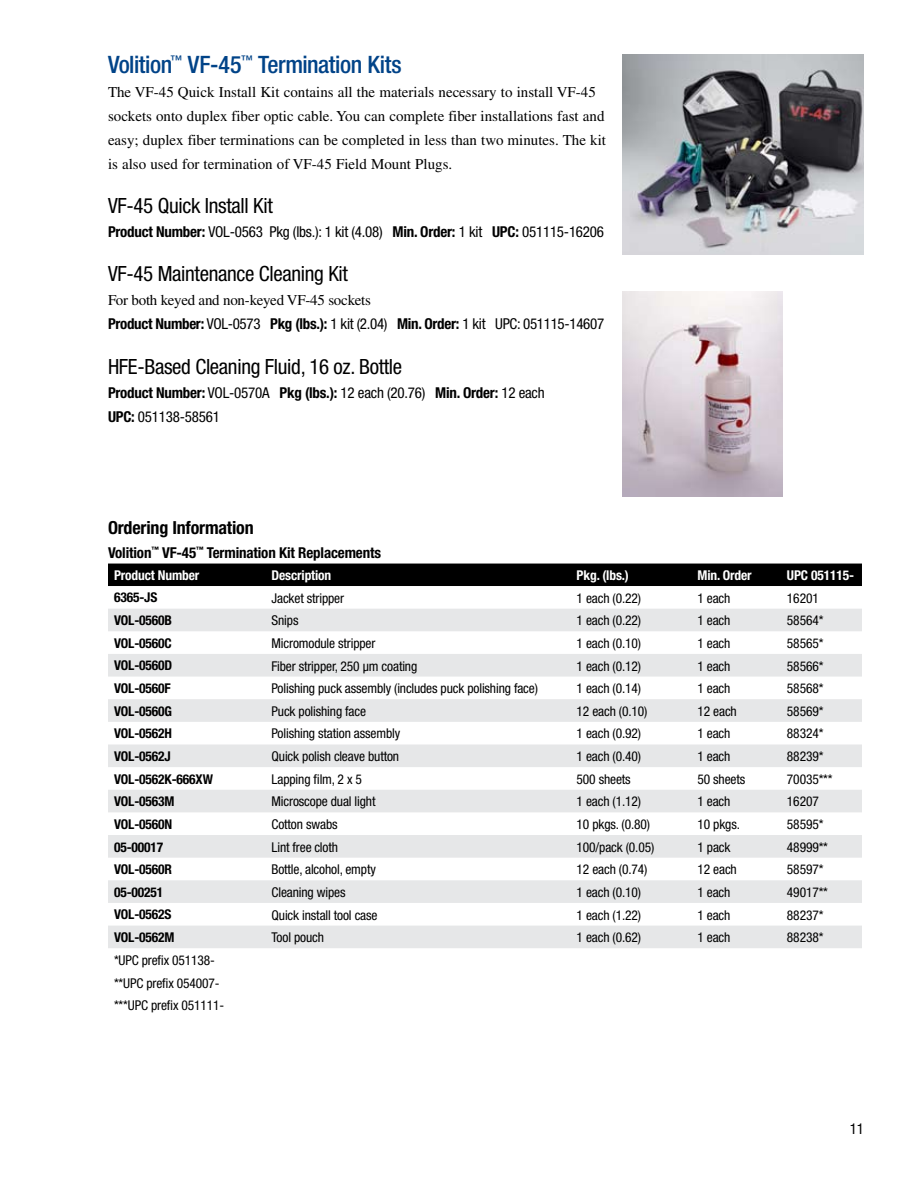
<style>
.page{position:relative;width:918px;height:1188px;background:#fff}
.page>*{position:absolute;margin:0;border:0;box-sizing:border-box;transform-origin:0 0}
.t1{font:500 condensed 24px "Helvetica Neue";letter-spacing:-.02em;color:#004388}
.t2{font:condensed 21px "Helvetica Neue";letter-spacing:-.015em;color:#000}
.t3{font:700 condensed 18px "Helvetica Neue";letter-spacing:-.01em;color:#000}
.t4{font:15px/24px "Times";color:#000}
.t5{font:condensed 15px/24px "Helvetica Neue";letter-spacing:-.015em;color:#000}
.t6{font:700 condensed 15px "Helvetica Neue";letter-spacing:-.01em;color:#000}
.t7{font:condensed 13.5px/22.6px "Helvetica Neue";letter-spacing:-.01em;color:#000}
.t8{font:700 condensed 13.5px "Helvetica Neue";letter-spacing:-.01em;color:#000}
.t9{font:700 condensed 13.5px "Helvetica Neue";letter-spacing:-.01em;color:#fff}
.s1{font-weight:700}
</style>
<div class="page">
<img style="left:623px;top:54px;width:241px;height:201px">
<img style="left:623px;top:291px;width:160px;height:206px">
<div style="left:108px;top:564px;width:754px;height:22px;background:#000"></div>
<svg style="left:108px;top:609px;width:754px;height:339px;fill:#e6e7e8"></svg>
<h1 class="t1" style="left:108px;top:50px;width:295px">Volition<sup>™</sup> VF-45<sup>™</sup> Termination Kits</h1>
<p class="t4" style="left:108px;top:80px;width:500px">The VF-45 Quick Install Kit contains all the materials necessary to install VF-45 sockets onto duplex fiber optic cable. You can complete fiber installations fast and easy; duplex fiber terminations can be completed in less than two minutes. The kit is also used for termination of VF-45 Field Mount Plugs.</p>
<h2 class="t2" style="left:108px;top:193px;width:166px">VF-45 Quick Install Kit</h2>
<p class="t5" style="left:108px;top:220px;width:498px"><span class="s1">Product Number:</span> VOL-0563 Pkg (lbs.): 1 kit (4.08) <span class="s1">Min. Order:</span> 1 kit <span class="s1">UPC:</span> 051115-16206</p>
<h2 class="t2" style="left:108px;top:262px;width:241px">VF-45 Maintenance Cleaning Kit</h2>
<p class="t4" style="left:108px;top:288px;width:265px">For both keyed and non-keyed VF-45 sockets</p>
<p class="t5" style="left:108px;top:312px;width:498px"><span class="s1">Product Number:</span> VOL-0573 <span class="s1">Pkg (lbs.):</span> 1 kit (2.04) <span class="s1">Min. Order:</span> 1 kit UPC: 051115-14607</p>
<h2 class="t2" style="left:108px;top:354px;width:296px">HFE-Based Cleaning Fluid, 16 oz. Bottle</h2>
<p class="t5" style="left:108px;top:380px;width:438px"><span class="s1">Product Number:</span> VOL-0570A <span class="s1">Pkg (lbs.):</span> 12 each (20.76) <span class="s1">Min. Order:</span> 12 each<br><span class="s1">UPC:</span> 051138-58561</p>
<h3 class="t3" style="left:108px;top:517px;width:147px">Ordering Information</h3>
<p class="t6" style="left:108px;top:543px;width:274px">Volition<sup>™</sup> VF-45<sup>™</sup> Termination Kit Replacements</p>
<p class="t9" style="left:114px;top:567px;width:87px">Product Number</p>
<p class="t9" style="left:272px;top:567px;width:61px">Description</p>
<p class="t9" style="left:577px;top:567px;width:54px">Pkg. (lbs.)</p>
<p class="t9" style="left:697px;top:567px;width:56px">Min. Order</p>
<p class="t9" style="left:787px;top:567px;width:69px">UPC 051115-</p>
<p class="t8" style="left:114px;top:590px;width:45px">6365-JS</p>
<p class="t7" style="left:272px;top:586px;width:74px">Jacket stripper</p>
<p class="t7" style="left:577px;top:586px;width:66px">1 each (0.22)</p>
<p class="t7" style="left:697px;top:586px;width:35px">1 each</p>
<p class="t7" style="left:787px;top:586px;width:33px">16201</p>
<p class="t8" style="left:114px;top:612px;width:60px">VOL-0560B</p>
<p class="t7" style="left:272px;top:609px;width:28px">Snips</p>
<p class="t7" style="left:577px;top:609px;width:66px">1 each (0.22)</p>
<p class="t7" style="left:697px;top:609px;width:35px">1 each</p>
<p class="t7" style="left:787px;top:609px;width:38px">58564*</p>
<p class="t8" style="left:114px;top:635px;width:59px">VOL-0560C</p>
<p class="t7" style="left:272px;top:632px;width:105px">Micromodule stripper</p>
<p class="t7" style="left:577px;top:632px;width:66px">1 each (0.10)</p>
<p class="t7" style="left:697px;top:632px;width:35px">1 each</p>
<p class="t7" style="left:787px;top:632px;width:38px">58565*</p>
<p class="t8" style="left:114px;top:657px;width:60px">VOL-0560D</p>
<p class="t7" style="left:272px;top:654px;width:147px">Fiber stripper, 250 µm coating</p>
<p class="t7" style="left:577px;top:654px;width:66px">1 each (0.12)</p>
<p class="t7" style="left:697px;top:654px;width:35px">1 each</p>
<p class="t7" style="left:787px;top:654px;width:38px">58566*</p>
<p class="t8" style="left:114px;top:680px;width:58px">VOL-0560F</p>
<p class="t7" style="left:272px;top:677px;width:268px">Polishing puck assembly (includes puck polishing face)</p>
<p class="t7" style="left:577px;top:677px;width:66px">1 each (0.14)</p>
<p class="t7" style="left:697px;top:677px;width:35px">1 each</p>
<p class="t7" style="left:787px;top:677px;width:38px">58568*</p>
<p class="t8" style="left:114px;top:703px;width:60px">VOL-0560G</p>
<p class="t7" style="left:272px;top:700px;width:96px">Puck polishing face</p>
<p class="t7" style="left:577px;top:700px;width:72px">12 each (0.10)</p>
<p class="t7" style="left:697px;top:700px;width:41px">12 each</p>
<p class="t7" style="left:787px;top:700px;width:38px">58569*</p>
<p class="t8" style="left:114px;top:725px;width:60px">VOL-0562H</p>
<p class="t7" style="left:272px;top:722px;width:130px">Polishing station assembly</p>
<p class="t7" style="left:577px;top:722px;width:66px">1 each (0.92)</p>
<p class="t7" style="left:697px;top:722px;width:35px">1 each</p>
<p class="t7" style="left:787px;top:722px;width:38px">88324*</p>
<p class="t8" style="left:114px;top:748px;width:58px">VOL-0562J</p>
<p class="t7" style="left:272px;top:745px;width:129px">Quick polish cleave button</p>
<p class="t7" style="left:577px;top:745px;width:66px">1 each (0.40)</p>
<p class="t7" style="left:697px;top:745px;width:35px">1 each</p>
<p class="t7" style="left:787px;top:745px;width:38px">88239*</p>
<p class="t8" style="left:114px;top:771px;width:100px">VOL-0562K-666XW</p>
<p class="t7" style="left:272px;top:768px;width:92px">Lapping film, 2 x 5</p>
<p class="t7" style="left:577px;top:768px;width:56px">500 sheets</p>
<p class="t7" style="left:697px;top:768px;width:49px">50 sheets</p>
<p class="t7" style="left:787px;top:768px;width:47px">70035***</p>
<p class="t8" style="left:114px;top:793px;width:62px">VOL-0563M</p>
<p class="t7" style="left:272px;top:790px;width:106px">Microscope dual light</p>
<p class="t7" style="left:577px;top:790px;width:66px">1 each (1.12)</p>
<p class="t7" style="left:697px;top:790px;width:35px">1 each</p>
<p class="t7" style="left:787px;top:790px;width:33px">16207</p>
<p class="t8" style="left:114px;top:816px;width:60px">VOL-0560N</p>
<p class="t7" style="left:272px;top:813px;width:68px">Cotton swabs</p>
<p class="t7" style="left:577px;top:813px;width:75px">10 pkgs. (0.80)</p>
<p class="t7" style="left:697px;top:813px;width:44px">10 pkgs.</p>
<p class="t7" style="left:787px;top:813px;width:38px">58595*</p>
<p class="t8" style="left:114px;top:839px;width:51px">05-00017</p>
<p class="t7" style="left:272px;top:835px;width:68px">Lint free cloth</p>
<p class="t7" style="left:577px;top:835px;width:79px">100/pack (0.05)</p>
<p class="t7" style="left:697px;top:835px;width:35px">1 pack</p>
<p class="t7" style="left:787px;top:835px;width:43px">48999**</p>
<p class="t8" style="left:114px;top:861px;width:60px">VOL-0560R</p>
<p class="t7" style="left:272px;top:858px;width:106px">Bottle, alcohol, empty</p>
<p class="t7" style="left:577px;top:858px;width:72px">12 each (0.74)</p>
<p class="t7" style="left:697px;top:858px;width:41px">12 each</p>
<p class="t7" style="left:787px;top:858px;width:38px">58597*</p>
<p class="t8" style="left:114px;top:884px;width:51px">05-00251</p>
<p class="t7" style="left:272px;top:881px;width:75px">Cleaning wipes</p>
<p class="t7" style="left:577px;top:881px;width:66px">1 each (0.10)</p>
<p class="t7" style="left:697px;top:881px;width:35px">1 each</p>
<p class="t7" style="left:787px;top:881px;width:43px">49017**</p>
<p class="t8" style="left:114px;top:906px;width:59px">VOL-0562S</p>
<p class="t7" style="left:272px;top:903px;width:107px">Quick install tool case</p>
<p class="t7" style="left:577px;top:903px;width:66px">1 each (1.22)</p>
<p class="t7" style="left:697px;top:903px;width:35px">1 each</p>
<p class="t7" style="left:787px;top:903px;width:38px">88237*</p>
<p class="t8" style="left:114px;top:929px;width:62px">VOL-0562M</p>
<p class="t7" style="left:272px;top:926px;width:54px">Tool pouch</p>
<p class="t7" style="left:577px;top:926px;width:66px">1 each (0.62)</p>
<p class="t7" style="left:697px;top:926px;width:35px">1 each</p>
<p class="t7" style="left:787px;top:926px;width:38px">88238*</p>
<p class="t7" style="left:114px;top:949px;width:112px">*UPC prefix 051138- **UPC prefix 054007- ***UPC prefix 051111-</p>
<p class="t5" style="left:850px;top:1116px;width:16px">11</p>
</div>
